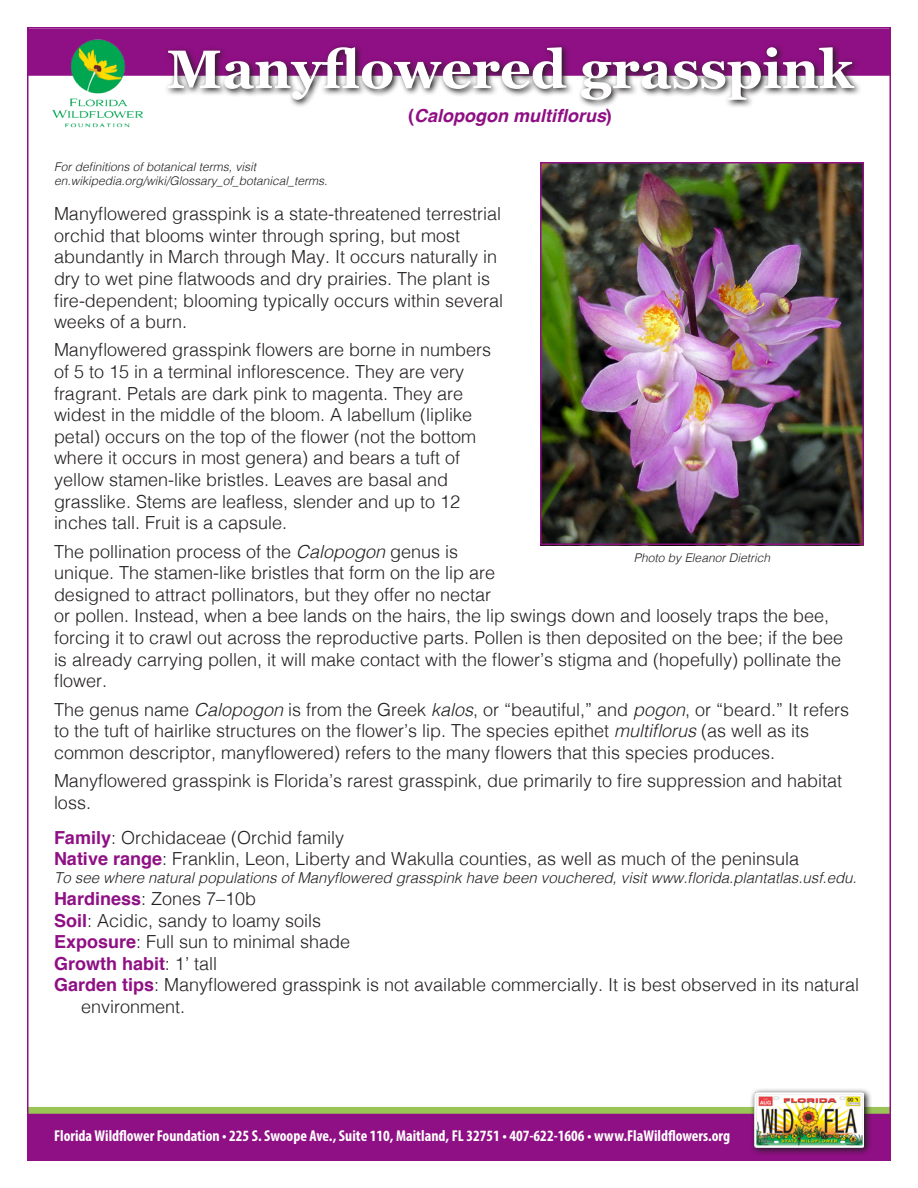
<style>
.page{position:relative;width:918px;height:1188px;background:#fff}
.page>*{position:absolute;margin:0;border:0;box-sizing:border-box;transform-origin:0 0}
.t1{font:700 54px "Georgia";color:#fff}
.t2{font:300 18px/21.6px "Helvetica";color:#231f20}
.t3{font:italic 700 18px "Helvetica";color:#8f0f84}
.t4{font:700 18px "Helvetica";color:#8f0f84}
.t5{font:700 condensed 15.75px "Myriad Pro";color:#fff}
.t6{font:italic 300 15px "Helvetica";color:#231f20}
.t7{font:italic 300 12px/14.4px "Helvetica";color:#231f20}
.s1{font-style:normal}
.s2{font-style:italic}
.s3{font-weight:700;color:#8f0f84}
.s4{font-weight:300;color:#231f20}
</style>
<div class="page">
<div style="left:27px;top:1107px;width:864px;height:7px;background:#9ac456"></div>
<div style="left:27px;top:1114px;width:864px;height:47px;background:#8f0f84"></div>
<div style="left:27px;top:28px;width:864px;height:48px;background:#8f0f84"></div>
<svg style="left:750px;top:1089px;width:122px;height:65px"></svg>
<img style="left:754px;top:1092px;width:110px;height:56px">
<img style="left:47px;top:28px;width:102px;height:100px">
<svg style="left:164px;top:45px;width:698px;height:62px"></svg>
<img style="left:543px;top:165px;width:318px;height:377px">
<div style="left:540px;top:162px;width:324px;height:383px;border:2px solid #8f0f84"></div>
<p class="t1" style="left:167px;top:29px;width:688px">Manyflowered grasspink</p>
<p class="t3" style="left:408px;top:100px;width:205px"><span class="s1">(</span>Calopogon multiflorus<span class="s1">)</span></p>
<p class="t7" style="left:54px;top:158px;width:275px">For definitions of botanical terms, visit en.wikipedia.org/wiki/Glossary_of_botanical_terms.</p>
<p class="t2" style="left:54px;top:202px;width:451px">Manyflowered grasspink is a state-threatened terrestrial orchid that blooms winter through spring, but most abundantly in March through May. It occurs naturally in dry to wet pine flatwoods and dry prairies. The plant is fire-dependent; blooming typically occurs within several weeks of a burn.</p>
<p class="t2" style="left:54px;top:338px;width:439px">Manyflowered grasspink flowers are borne in numbers of 5 to 15 in a terminal inflorescence. They are very fragrant. Petals are dark pink to magenta. They are widest in the middle of the bloom. A labellum (liplike petal) occurs on the top of the flower (not the bottom where it occurs in most genera) and bears a tuft of yellow stamen-like bristles. Leaves are basal and grasslike. Stems are leafless, slender and up to 12 inches tall. Fruit is a capsule.</p>
<p class="t2" style="left:54px;top:539px;width:791px">The pollination process of the <span class="s2">Calopogon</span> genus is<br>unique. The stamen-like bristles that form on the lip are<br>designed to attract pollinators, but they offer no nectar<br>or pollen. Instead, when a bee lands on the hairs, the lip swings down and loosely traps the bee, forcing it to crawl out across the reproductive parts. Pollen is then deposited on the bee; if the bee is already carrying pollen, it will make contact with the flower’s stigma and (hopefully) pollinate the flower.</p>
<p class="t2" style="left:54px;top:697px;width:797px">The genus name <span class="s2">Calopogon</span> is from the Greek <span class="s2">kalos</span>, or “beautiful,” and <span class="s2">pogon</span>, or “beard.” It refers to the tuft of hairlike structures on the flower’s lip. The species epithet <span class="s2">multiflorus</span> (as well as its common descriptor, manyflowered) refers to the many flowers that this species produces.</p>
<p class="t2" style="left:54px;top:769px;width:790px">Manyflowered grasspink is Florida’s rarest grasspink, due primarily to fire suppression and habitat loss.</p>
<p class="t2" style="left:54px;top:825px;width:292px"><span class="s3">Family</span>: Orchidaceae (Orchid family</p>
<p class="t2" style="left:54px;top:847px;width:747px"><span class="s3">Native range</span>: Franklin, Leon, Liberty and Wakulla counties, as well as much of the peninsula</p>
<p class="t6" style="left:54px;top:865px;width:804px">To see where natural populations of Manyflowered grasspink have been vouchered, visit www.florida.plantatlas.usf.edu.</p>
<p class="t2" style="left:54px;top:887px;width:204px"><span class="s3">Hardiness</span>: Zones 7–10b</p>
<p class="t2" style="left:54px;top:908px;width:269px"><span class="s3">Soil</span>: Acidic, sandy to loamy soils</p>
<p class="t2" style="left:54px;top:930px;width:298px"><span class="s3">Exposure</span>: Full sun to minimal shade</p>
<p class="t4" style="left:54px;top:949px;width:165px">Growth habit<span class="s4">: 1’ tall</span></p>
<p class="t2" style="left:81px;top:973px;width:780px;text-indent:-27px"><span class="s3">Garden tips</span>: Manyflowered grasspink is not available commercially. It is best observed in its natural environment.</p>
<p class="t7" style="left:634px;top:550px;width:138px">Photo by Eleanor Dietrich</p>
<p class="t5" style="left:54px;top:1126px;width:678px">Florida Wildflower Foundation • 225 S. Swoope Ave., Suite 110, Maitland, FL 32751 • 407-622-1606 • www.FlaWildflowers.org</p>
</div>
